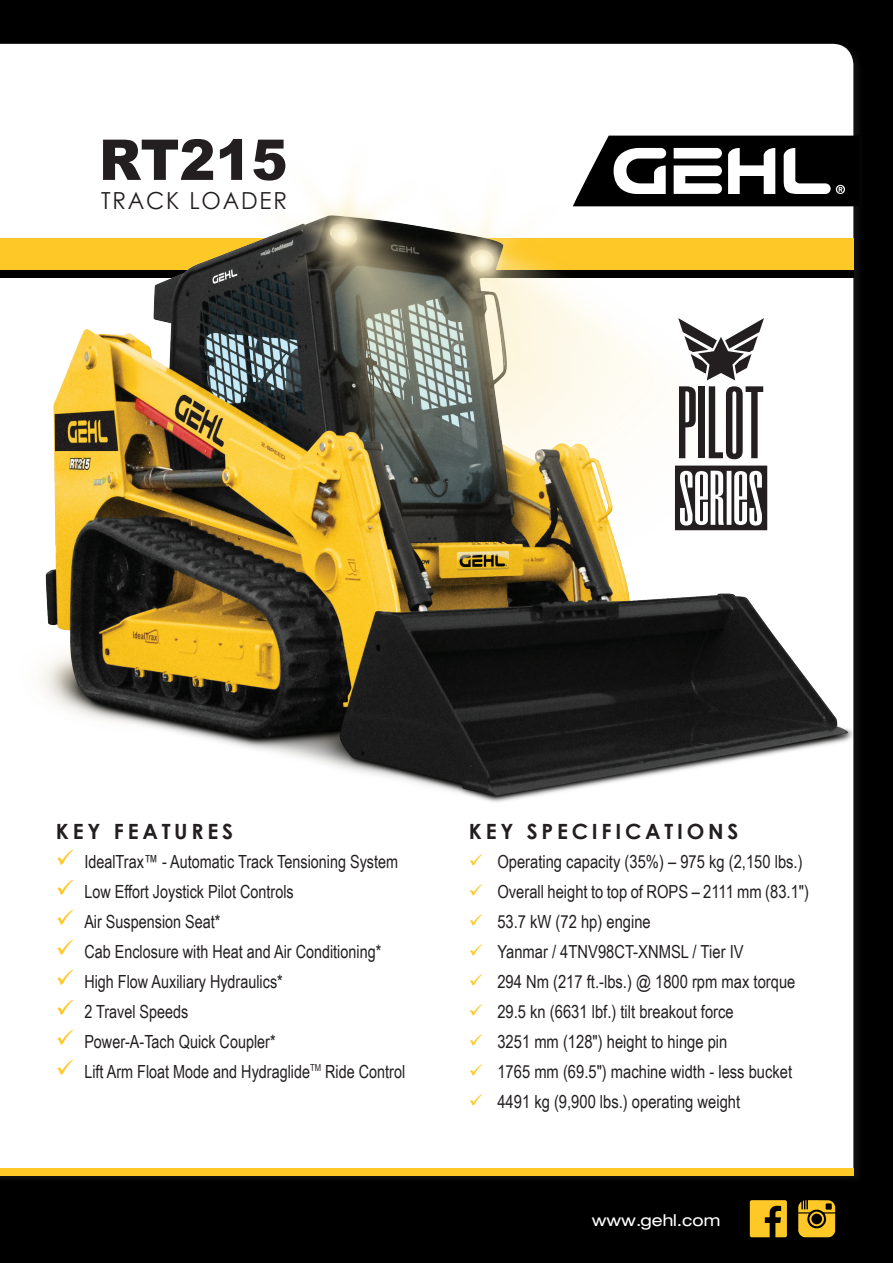
<style>
.page{position:relative;width:893px;height:1263px;background:#000001}
.page>*{position:absolute;margin:0;border:0;box-sizing:border-box;transform-origin:0 0}
.t1{font:900 56.25px "Arial";color:#231f20;scale:.96 1}
.t2{font:23.55px "Century Gothic";letter-spacing:.08em;color:#231f20;scale:.95 1}
.t3{font:700 21px "Century Gothic";letter-spacing:.18em;color:#231f20}
.t4{font:18.15px "Arial Narrow";color:#231f20}
.t5{font:18px "Arial Narrow";color:#231f20}
.t6{font:expanded 16.35px "Helvetica Neue LT Std";color:#fff}
.s1{color:#fec827}
</style>
<div class="page">
<div style="left:0;top:44px;width:853px;height:1124px;background:#fff"></div>
<svg style="left:750px;top:1200px;width:37px;height:37px"></svg>
<svg style="left:798px;top:1200px;width:37px;height:37px"></svg>
<div style="left:0;top:1168px;width:853px;height:8px;background:#fec827"></div>
<img style="left:0;top:110px;width:859px;height:743px">
<svg style="left:679px;top:386px;width:17px;height:72px"></svg>
<div style="left:699px;top:386px;width:6px;height:72px;background:#231f20"></div>
<svg style="left:709px;top:386px;width:54px;height:73px;background:#918f90"></svg>
<svg style="left:675px;top:466px;width:92px;height:64px;background:#878585"></svg>
<svg style="left:678px;top:318px;width:86px;height:62px;background:#a3a1a1"></svg>
<h1 class="t1" style="left:99px;top:119px;width:198px">RT215</h1>
<h2 class="t2" style="left:101px;top:184px;width:197px">TRACK LOADER</h2>
<p class="t3" style="left:56px;top:815px;width:179px">KEY FEATURES</p>
<p class="t4" style="left:56px;top:848px;width:344px"><span class="s1">✓</span> IdealTrax™ - Automatic Track Tensioning System</p>
<p class="t4" style="left:56px;top:878px;width:239px"><span class="s1">✓</span> Low Effort Joystick Pilot Controls</p>
<p class="t4" style="left:56px;top:908px;width:166px"><span class="s1">✓</span> Air Suspension Seat*</p>
<p class="t4" style="left:56px;top:938px;width:327px"><span class="s1">✓</span> Cab Enclosure with Heat and Air Conditioning*</p>
<p class="t4" style="left:56px;top:968px;width:228px"><span class="s1">✓</span> High Flow Auxiliary Hydraulics*</p>
<p class="t4" style="left:56px;top:998px;width:134px"><span class="s1">✓</span> 2 Travel Speeds</p>
<p class="t4" style="left:56px;top:1028px;width:221px"><span class="s1">✓</span> Power-A-Tach Quick Coupler*</p>
<p class="t4" style="left:56px;top:1058px;width:351px"><span class="s1">✓</span> Lift Arm Float Mode and Hydraglide<sup>TM</sup> Ride Control</p>
<p class="t3" style="left:469px;top:815px;width:271px">KEY SPECIFICATIONS</p>
<p class="t5" style="left:469px;top:848px;width:335px"><span class="s1">✓</span> Operating capacity (35%) – 975 kg (2,150 lbs.)</p>
<p class="t5" style="left:469px;top:878px;width:342px"><span class="s1">✓</span> Overall height to top of ROPS – 2111 mm (83.1")</p>
<p class="t5" style="left:469px;top:908px;width:183px"><span class="s1">✓</span> 53.7 kW (72 hp) engine</p>
<p class="t5" style="left:469px;top:938px;width:276px"><span class="s1">✓</span> Yanmar / 4TNV98CT-XNMSL / Tier IV</p>
<p class="t5" style="left:469px;top:968px;width:328px"><span class="s1">✓</span> 294 Nm (217 ft.-lbs.) @ 1800 rpm max torque</p>
<p class="t5" style="left:469px;top:998px;width:266px"><span class="s1">✓</span> 29.5 kn (6631 lbf.) tilt breakout force</p>
<p class="t5" style="left:469px;top:1028px;width:260px"><span class="s1">✓</span> 3251 mm (128") height to hinge pin</p>
<p class="t5" style="left:469px;top:1058px;width:325px"><span class="s1">✓</span> 1765 mm (69.5") machine width - less bucket</p>
<p class="t5" style="left:469px;top:1088px;width:273px"><span class="s1">✓</span> 4491 kg (9,900 lbs.) operating weight</p>
<p class="t6" style="left:592px;top:1210px;width:130px">www.gehl.com</p>
</div>
